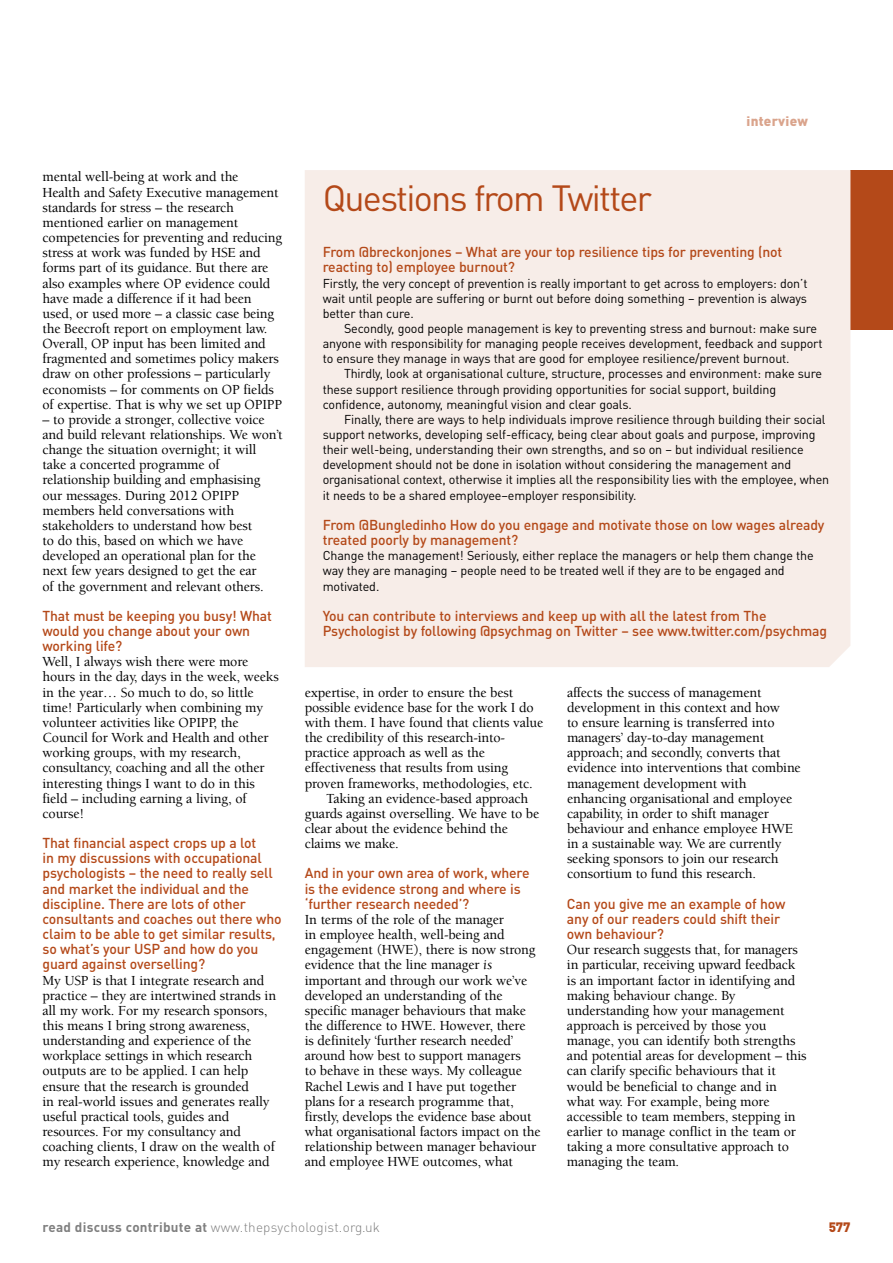
<style>
.page{position:relative;width:893px;height:1263px;background:#fff}
.page>*{position:absolute;margin:0;border:0;box-sizing:border-box;transform-origin:0 0}
.t1{font:36px "DIN Pro";letter-spacing:-.045em;color:#b44919}
.t2{font:500 14.25px/15.1px "Berkeley Std";letter-spacing:-.01em;color:#000}
.t3{font:500 14.25px/15.1px "DIN Pro";letter-spacing:-.01em;color:#b44919}
.t4{font:300 13.5px "DIN Pro";letter-spacing:.015em;color:#808080}
.t5{font:900 13.5px "DIN Pro";letter-spacing:.015em;color:#daa48c}
.t6{font:900 13.5px "DIN Pro";color:#b44919}
.t7{font:12.75px/15.1px "DIN Pro";letter-spacing:-.01em;color:#000}
.s1{font-weight:400;font-style:italic}
.s2{font-weight:700}
</style>
<div class="page">
<div style="left:850px;top:170px;width:43px;height:160px;background:#b44919"></div>
<div style="left:305px;top:170px;width:545px;height:497px;background:#f7ede8"></div>
<p class="t2" style="left:43px;top:171px;width:241px">mental well-being at work and the<br>Health and Safety Executive management standards for stress – the research mentioned earlier on management competencies for preventing and reducing stress at work was funded by HSE and forms part of its guidance. But there are also examples where OP evidence could have made a difference if it had been used, or used more – a classic case being the Beecroft report on employment law.<br>Overall, OP input has been limited and fragmented and sometimes policy makers draw on other professions – particularly economists – for comments on OP fields of expertise. That is why we set up OPIPP</p>
<p class="t2" style="left:43px;top:413px;width:242px">– to provide a stronger, collective voice and build relevant relationships. We won’t change the situation overnight; it will take a concerted programme of relationship building and emphasising our messages. During 2012 OPIPP members held conversations with stakeholders to understand how best<br>to do this, based on which we have developed an operational plan for the next few years designed to get the ear<br>of the government and relevant others.</p>
<p class="t3" style="left:43px;top:610px;width:231px">That must be keeping you busy! What would you change about your own working life?</p>
<p class="t2" style="left:43px;top:655px;width:238px">Well, I always wish there were more hours in the day, days in the week, weeks in the year… So much to do, so little time! Particularly when combining my volunteer activities like OPIPP, the Council for Work and Health and other working groups, with my research, consultancy, coaching and all the other interesting things I want to do in this field – including earning a living, of course!</p>
<p class="t3" style="left:43px;top:837px;width:241px">That financial aspect crops up a lot<br>in my discussions with occupational psychologists – the need to really sell and market the individual and the discipline. There are lots of other consultants and coaches out there who claim to be able to get similar results, so what’s your USP and how do you guard against overselling?</p>
<p class="t2" style="left:43px;top:974px;width:235px">My USP is that I integrate research and practice – they are intertwined strands in all my work. For my research sponsors, this means I bring strong awareness, understanding and experience of the workplace settings in which research outputs are to be applied. I can help ensure that the research is grounded<br>in real-world issues and generates really useful practical tools, guides and resources. For my consultancy and coaching clients, I draw on the wealth of my research experience, knowledge and</p>
<p class="t5" style="left:747px;top:116px;width:63px">interview</p>
<h1 class="t1" style="left:323px;top:185px;width:331px">Questions from Twitter</h1>
<p class="t3" style="left:323px;top:246px;width:461px">From @breckonjones – What are your top resilience tips for preventing (not reacting to) employee burnout?</p>
<p class="t7" style="left:323px;top:277px;width:486px;text-align:justify">Firstly, the very concept of prevention is really important to get across to employers: don’t wait until people are suffering or burnt out before doing something – prevention is always better than cure.</p>
<p class="t7" style="left:323px;top:322px;width:501px;text-indent:21px">Secondly, good people management is key to preventing stress and burnout: make sure anyone with responsibility for managing people receives development, feedback and support to ensure they manage in ways that are good for employee resilience/prevent burnout.</p>
<p class="t7" style="left:323px;top:368px;width:501px;text-indent:21px">Thirdly, look at organisational culture, structure, processes and environment: make sure these support resilience through providing opportunities for social support, building confidence, autonomy, meaningful vision and clear goals.</p>
<p class="t7" style="left:323px;top:413px;width:508px;text-indent:21px">Finally, there are ways to help individuals improve resilience through building their social support networks, developing self-efficacy, being clear about goals and purpose, improving their well-being, understanding their own strengths, and so on – but individual resilience development should not be done in isolation without considering the management and organisational context, otherwise it implies all the responsibility lies with the employee, when it needs to be a shared employee–employer responsibility.</p>
<p class="t3" style="left:323px;top:519px;width:503px">From @Bungledinho How do you engage and motivate those on low wages already treated poorly by management?</p>
<p class="t7" style="left:323px;top:549px;width:492px">Change the management! Seriously, either replace the managers or help them change the way they are managing – people need to be treated well if they are to be engaged and motivated.</p>
<p class="t3" style="left:323px;top:610px;width:506px">You can contribute to interviews and keep up with all the latest from The<br>Psychologist by following @psychmag on Twitter – see www.twitter.com/psychmag</p>
<p class="t2" style="left:305px;top:686px;width:210px">expertise, in order to ensure the best</p>
<p class="t2" style="left:305px;top:701px;width:230px">possible evidence base for the work I do</p>
<p class="t2" style="left:305px;top:716px;width:240px">with them. I have found that clients value</p>
<p class="t2" style="left:305px;top:731px;width:202px">the credibility of this research-into-</p>
<p class="t2" style="left:305px;top:746px;width:182px">practice approach as well as the</p>
<p class="t2" style="left:305px;top:761px;width:205px">effectiveness that results from using</p>
<p class="t2" style="left:305px;top:777px;width:230px">proven frameworks, methodologies, etc.</p>
<p class="t2" style="left:326px;top:792px;width:204px">Taking an evidence-based approach</p>
<p class="t2" style="left:305px;top:807px;width:236px">guards against overselling. We have to be</p>
<p class="t2" style="left:305px;top:822px;width:205px">clear about the evidence behind the</p>
<p class="t2" style="left:305px;top:837px;width:96px">claims we make.</p>
<p class="t3" style="left:305px;top:867px;width:226px">And in your own area of work, where is the evidence strong and where is ‘further research needed’?</p>
<p class="t2" style="left:305px;top:913px;width:237px">In terms of the role of the manager<br>in employee health, well-being and engagement (HWE), there is now strong evidence that the line manager <span class="s1">is </span>important and through our work we’ve developed an understanding of the specific manager behaviours that make the difference to HWE. However, there<br>is definitely ‘further research needed’ around how best to support managers<br>to behave in these ways. My colleague Rachel Lewis and I have put together plans for a research programme that, firstly, develops the evidence base about what organisational factors impact on the relationship between manager behaviour and employee HWE outcomes, what</p>
<p class="t2" style="left:567px;top:686px;width:235px">affects the success of management development in this context and how<br>to ensure learning is transferred into managers’ day-to-day management approach; and secondly, converts that evidence into interventions that combine management development with enhancing organisational and employee capability, in order to shift manager behaviour and enhance employee HWE in a sustainable way. We are currently seeking sponsors to join our research consortium to fund this research.</p>
<p class="t3" style="left:567px;top:897px;width:220px">Can you give me an example of how any of our readers could shift their own behaviour?</p>
<p class="t2" style="left:567px;top:943px;width:241px">Our research suggests that, for managers in particular, receiving upward feedback is an important factor in identifying and making behaviour change. By understanding how your management approach is perceived by those you manage, you can identify both strengths and potential areas for development – this can clarify specific behaviours that it would be beneficial to change and in what way. For example, being more accessible to team members, stepping in earlier to manage conflict in the team or taking a more consultative approach to managing the team.</p>
<p class="t4" style="left:43px;top:1223px;width:339px"><span class="s2">read discuss contribute at</span> www.thepsychologist.org.uk</p>
<p class="t6" style="left:829px;top:1223px;width:23px">577</p>
</div>
